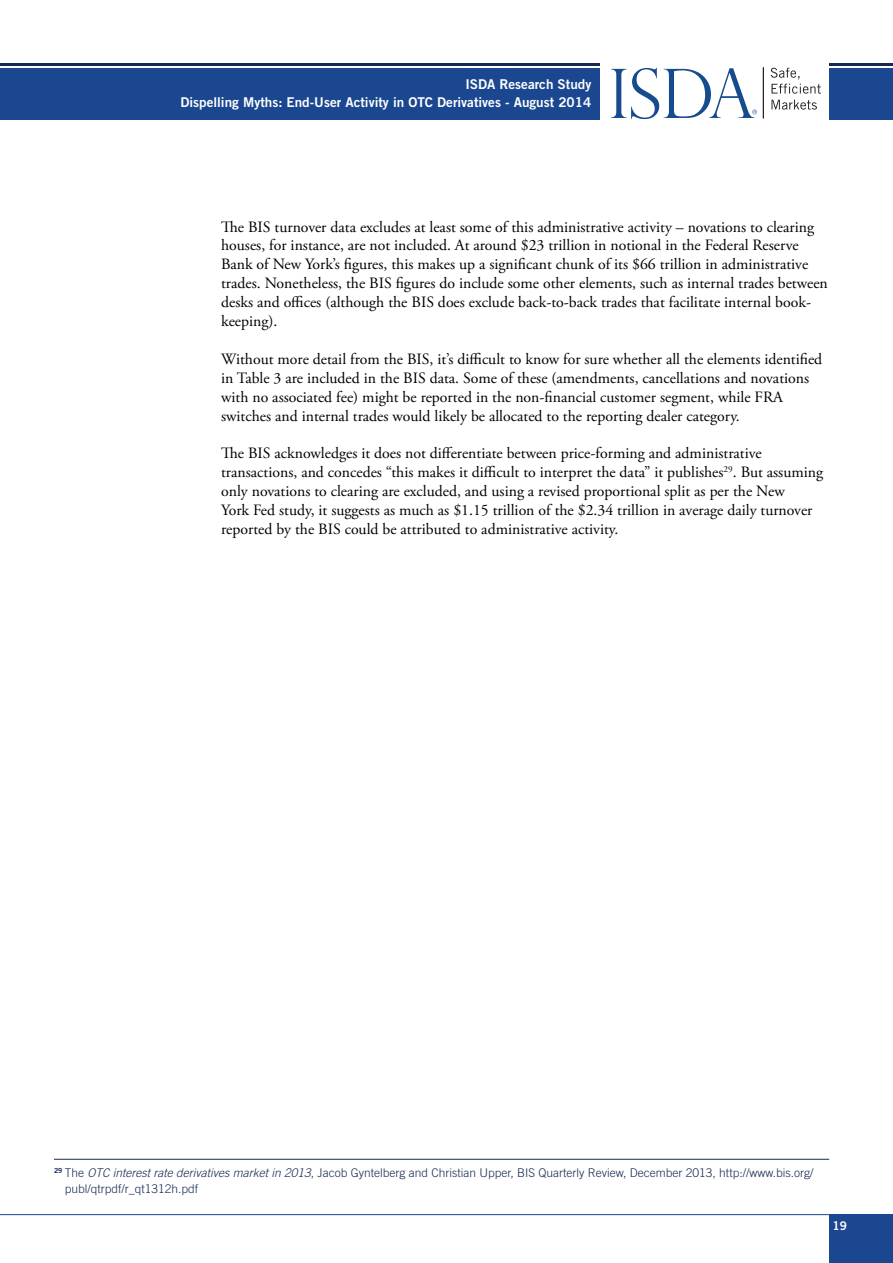
<style>
.page{position:relative;width:893px;height:1263px;background:#fff}
.page>*{position:absolute;margin:0;border:0;box-sizing:border-box;transform-origin:0 0}
.t1{font:15.75px/18.9px "Adobe Garamond Pro";color:#000}
.t2{font:13.5px/18px "Trade Gothic LT Std Bd 2";color:#fff;text-align:right}
.t3{font:300 12px/16.5px "Trade Gothic LT Std";color:#152a52}
.t4{font:12px "Trade Gothic Bold Two";color:#fff}
.s1{font-style:italic}
</style>
<div class="page">
<div style="left:0;top:68px;width:600px;height:51px;background:#1a4790"></div>
<div style="left:829px;top:68px;width:64px;height:51px;background:#1a4790"></div>
<hr style="left:0;top:64px;width:600px;height:2px;background:#152a52">
<hr style="left:829px;top:64px;width:64px;height:2px;background:#152a52">
<div style="left:829px;top:1214px;width:64px;height:49px;background:#1a4790"></div>
<svg style="left:771px;top:68px;width:50px;height:26px"></svg>
<svg style="left:771px;top:100px;width:46px;height:10px"></svg>
<hr style="left:763px;top:67px;width:1px;height:51px;background:#231f20">
<svg style="left:611px;top:68px;width:146px;height:51px"></svg>
<hr style="left:0;top:1214px;width:829px;height:1px;background:#1a4790">
<hr style="left:54px;top:1159px;width:775px;height:1px;background:#152a52">
<p class="t2" style="left:180px;top:75px;width:412px">ISDA Research Study<br>Dispelling Myths: End-User Activity in OTC Derivatives - August 2014</p>
<p class="t1" style="left:221px;top:218px;width:608px">The BIS turnover data excludes at least some of this administrative activity – novations to clearing houses, for instance, are not included. At around $23 trillion in notional in the Federal Reserve Bank of New York’s figures, this makes up a significant chunk of its $66 trillion in administrative trades. Nonetheless, the BIS figures do include some other elements, such as internal trades between desks and offices (although the BIS does exclude back-to-back trades that facilitate internal book&shy;keeping).</p>
<p class="t1" style="left:221px;top:350px;width:603px">Without more detail from the BIS, it’s difficult to know for sure whether all the elements identified in Table 3 are included in the BIS data. Some of these (amendments, cancellations and novations with no associated fee) might be reported in the non-financial customer segment, while FRA switches and internal trades would likely be allocated to the reporting dealer category.</p>
<p class="t1" style="left:221px;top:444px;width:604px">The BIS acknowledges it does not differentiate between price-forming and administrative transactions, and concedes “this makes it difficult to interpret the data” it publishes<sup>29</sup>. But assuming only novations to clearing are excluded, and using a revised proportional split as per the New<br>York Fed study, it suggests as much as $1.15 trillion of the $2.34 trillion in average daily turnover reported by the BIS could be attributed to administrative activity.</p>
<p class="t3" style="left:65px;top:1164px;width:750px;text-indent:-11px"><sup>29</sup> The <span class="s1">OTC interest rate derivatives market in 2013</span>, Jacob Gyntelberg and Christian Upper, BIS Quarterly Review, December 2013, http://www.bis.org/ publ/qtrpdf/r_qt1312h.pdf</p>
<p class="t4" style="left:833px;top:1219px;width:16px">19</p>
</div>
